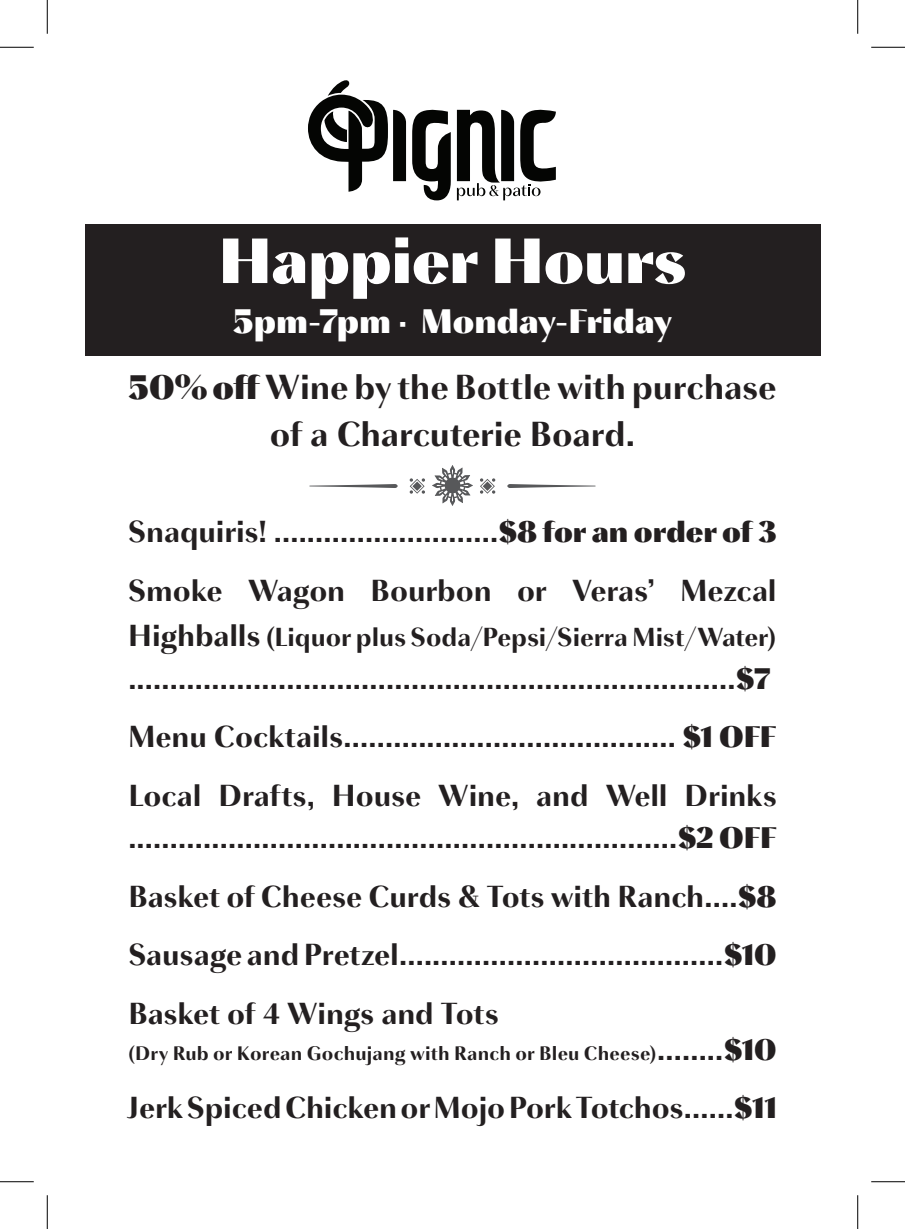
<style>
.page{position:relative;width:905px;height:1229px;background:#fff}
.page>*{position:absolute;margin:0;border:0;box-sizing:border-box;transform-origin:0 0}
.t1{font:900 67.5px "Bologna";letter-spacing:-.005em;color:#fff}
.t2{font:700 36px/66.6px "Bologna";letter-spacing:-.005em;color:#231f20;text-align:center}
.t3{font:700 31.5px/58.5px "Bologna";letter-spacing:-.005em;color:#231f20}
.t4{font:700 27px "Bologna";letter-spacing:-.005em;color:#231f20}
.t5{font:700 20.25px "Bologna";letter-spacing:.01em;color:#231f20}
.s1{font-weight:900;color:#fff}
.s2{font-weight:900}
.s3{font-size:31.5px}
.s4{font-weight:900;font-size:31.5px}
</style>
<div class="page">
<div style="left:85px;top:224px;width:735px;height:131px;background:#231f20"></div>
<svg style="left:409px;top:478px;width:16px;height:16px"></svg>
<svg style="left:480px;top:478px;width:15px;height:16px"></svg>
<svg style="left:507px;top:484px;width:88px;height:4px"></svg>
<svg style="left:309px;top:484px;width:88px;height:4px"></svg>
<svg style="left:432px;top:465px;width:41px;height:41px"></svg>
<svg style="left:412px;top:109px;width:144px;height:91px"></svg>
<svg style="left:308px;top:80px;width:98px;height:112px"></svg>
<hr style="left:0;top:47px;width:34px;height:1px;background:#000">
<hr style="left:871px;top:47px;width:33px;height:1px;background:#000">
<hr style="left:0;top:1181px;width:34px;height:1px;background:#000">
<hr style="left:871px;top:1181px;width:33px;height:1px;background:#000">
<hr style="left:47px;top:0;width:1px;height:34px;background:#000">
<hr style="left:47px;top:1195px;width:1px;height:33px;background:#000">
<hr style="left:857px;top:0;width:1px;height:34px;background:#000">
<hr style="left:857px;top:1195px;width:1px;height:33px;background:#000">
<h1 class="t1" style="left:219px;top:207px;width:469px">Happier Hours</h1>
<p class="t2" style="left:128px;top:284px;width:649px"><span class="s1">5pm-7pm • Monday-Friday<br></span><span class="s2">50% off</span> Wine by the Bottle with purchase</p>
<p class="t2" style="left:270px;top:398px;width:367px">of a Charcuterie Board.</p>
<p class="t3" style="left:128px;top:500px;width:650px">Snaquiris! ...........................<span class="s2">$8 for an order of 3<br></span>Smoke Wagon Bourbon or Veras’ Mezcal</p>
<p class="t4" style="left:128px;top:615px;width:650px"><span class="s3">Highballs</span> (Liquor plus Soda/Pepsi/Sierra Mist/Water)</p>
<p class="t3" style="left:128px;top:646px;width:650px">.........................................................................<span class="s2">$7<br></span>Menu Cocktails........................................ <span class="s2">$1 OFF<br></span>Local Drafts, House Wine, and Well Drinks</p>
<p class="t3" style="left:128px;top:806px;width:649px;text-align:justify">..................................................................<span class="s2">$2 OFF </span>Basket of Cheese Curds &amp; Tots with Ranch....<span class="s2">$8<br></span>Sausage and Pretzel.......................................<span class="s2">$10<br></span>Basket of 4 Wings and Tots</p>
<p class="t5" style="left:128px;top:1036px;width:649px">(Dry Rub or Korean Gochujang with Ranch or Bleu Cheese)<span class="s3">........</span><span class="s4">$10</span></p>
<p class="t3" style="left:128px;top:1076px;width:649px">Jerk Spiced Chicken or Mojo Pork Totchos......<span class="s2">$11</span></p>
</div>
